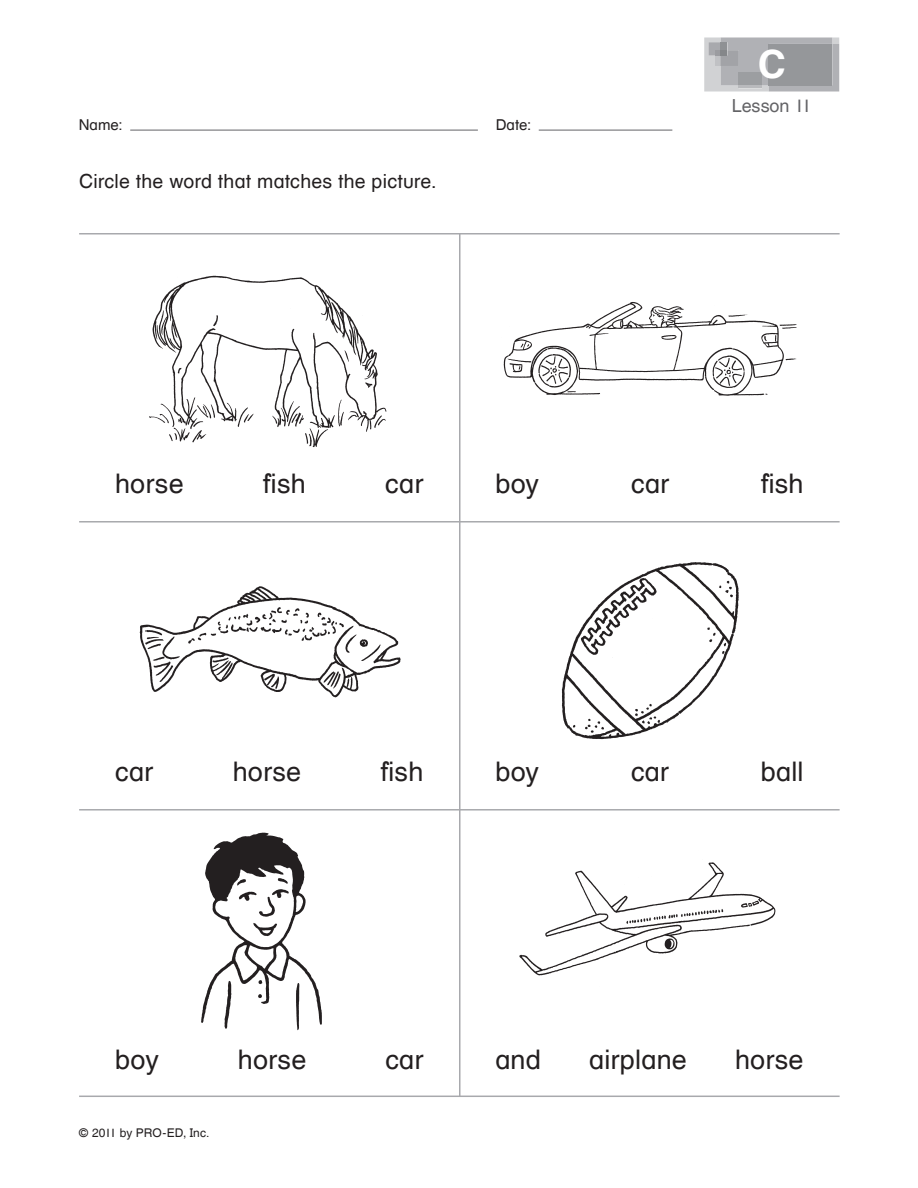
<style>
.page{position:relative;width:918px;height:1188px;background:#fff}
.page>*{position:absolute;margin:0;border:0;box-sizing:border-box;transform-origin:0 0}
.t1{font:700 39px "Helvetica Textbook Com";color:#fff}
.t2{font:27px "Helvetica Textbook Com";letter-spacing:.01em;color:#231f20}
.t3{font:19.5px "Helvetica Textbook Com";letter-spacing:.015em;color:#231f20}
.t4{font:18px "Helvetica Textbook Com";letter-spacing:-.005em;color:#636366}
.t5{font:15px "Helvetica Textbook Com";letter-spacing:.005em;color:#231f20}
.t6{font:12px "Helvetica Textbook Com";color:#231f20}
</style>
<div class="page">
<svg style="left:704px;top:38px;width:135px;height:54px;background:#b4b6b9"></svg>
<div style="left:769px;top:44px;width:63px;height:41px;background:#95979a"></div>
<hr style="left:130px;top:130px;width:348px;height:1px;background:#636366">
<hr style="left:539px;top:130px;width:133px;height:1px;background:#636366">
<hr style="left:79px;top:233px;width:761px;height:2px;background:#a8a9ad">
<hr style="left:79px;top:521px;width:761px;height:2px;background:#a8a9ad">
<hr style="left:79px;top:809px;width:761px;height:2px;background:#a8a9ad">
<hr style="left:79px;top:1096px;width:761px;height:1px;background:#a8a9ad">
<hr style="left:459px;top:234px;width:1px;height:862px;background:#a8a9ad">
<img style="left:149px;top:275px;width:238px;height:173px">
<img style="left:503px;top:302px;width:294px;height:94px">
<img style="left:139px;top:586px;width:262px;height:112px">
<img style="left:561px;top:562px;width:178px;height:178px">
<img style="left:201px;top:832px;width:121px;height:199px">
<img style="left:519px;top:862px;width:257px;height:114px">
<h1 class="t1" style="left:758px;top:40px;width:30px">C</h1>
<p class="t5" style="left:79px;top:116px;width:45px">Name:</p>
<p class="t5" style="left:496px;top:116px;width:37px">Date:</p>
<p class="t3" style="left:79px;top:169px;width:359px">Circle the word that matches the picture.</p>
<p class="t4" style="left:732px;top:95px;width:81px">Lesson 11</p>
<p class="t2" style="left:115px;top:466px;width:70px">horse</p>
<p class="t2" style="left:263px;top:466px;width:44px">fish</p>
<p class="t2" style="left:385px;top:466px;width:40px">car</p>
<p class="t2" style="left:495px;top:466px;width:45px">boy</p>
<p class="t2" style="left:631px;top:466px;width:39px">car</p>
<p class="t2" style="left:761px;top:466px;width:44px">fish</p>
<p class="t2" style="left:115px;top:754px;width:40px">car</p>
<p class="t2" style="left:233px;top:754px;width:70px">horse</p>
<p class="t2" style="left:381px;top:754px;width:44px">fish</p>
<p class="t2" style="left:495px;top:754px;width:45px">boy</p>
<p class="t2" style="left:631px;top:754px;width:39px">car</p>
<p class="t2" style="left:761px;top:754px;width:44px">ball</p>
<p class="t2" style="left:115px;top:1042px;width:45px">boy</p>
<p class="t2" style="left:238px;top:1042px;width:70px">horse</p>
<p class="t2" style="left:385px;top:1042px;width:40px">car</p>
<p class="t2" style="left:495px;top:1042px;width:47px">and</p>
<p class="t2" style="left:589px;top:1042px;width:99px">airplane</p>
<p class="t2" style="left:735px;top:1042px;width:70px">horse</p>
<p class="t6" style="left:78px;top:1125px;width:133px">© 2011 by PRO-ED, Inc.</p>
</div>
